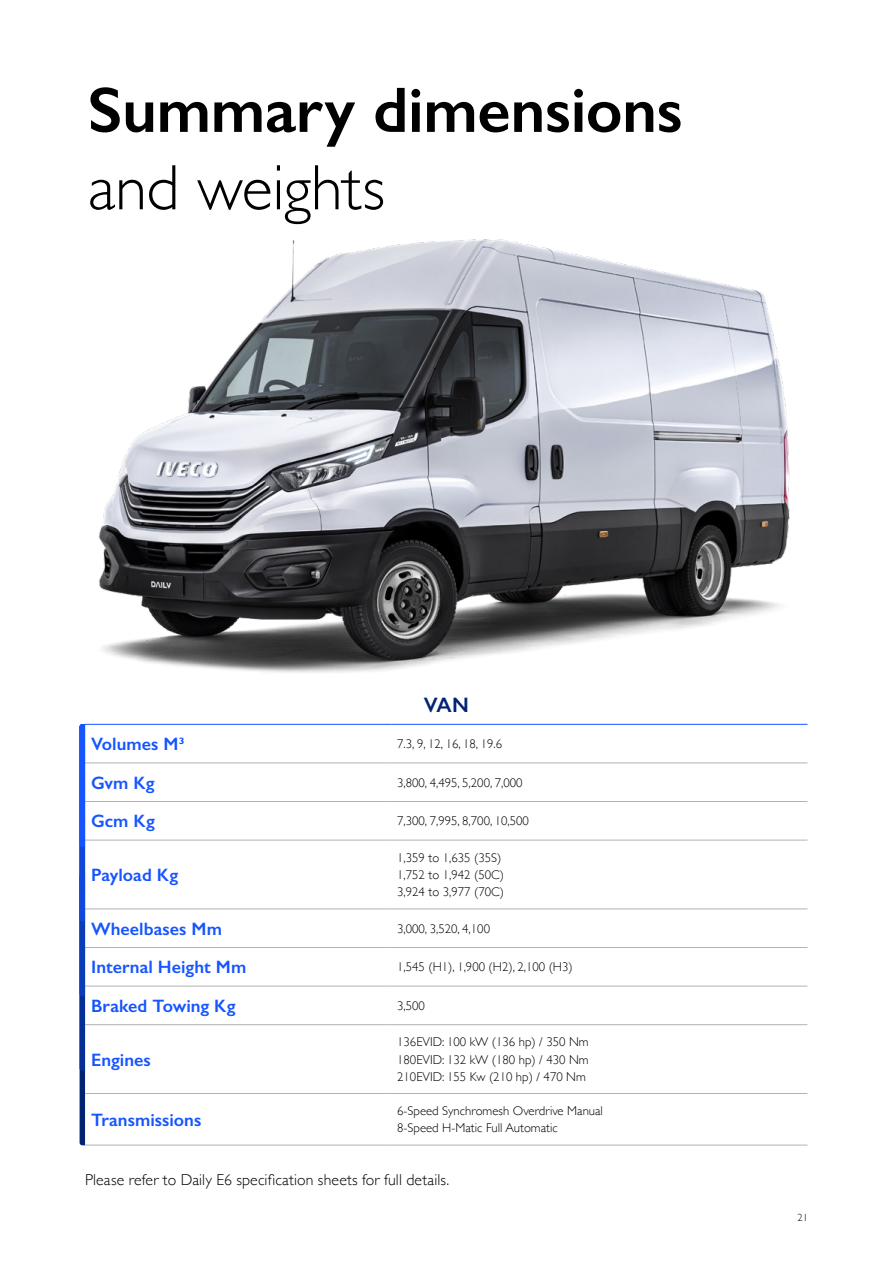
<style>
.page{position:relative;width:893px;height:1263px;background:#fff}
.page>*{position:absolute;margin:0;border:0;box-sizing:border-box;transform-origin:0 0}
.t1{font:600 64.5px "Gill Sans";letter-spacing:-.005em;color:#000}
.t2{font:300 64.5px "Gill Sans";letter-spacing:-.005em;color:#000}
.t3{font:600 21px "Gill Sans";color:#002373}
.t4{font:600 18px "Gill Sans";letter-spacing:.005em;color:#1554ff}
.t5{font:300 15.75px "Gill Sans";letter-spacing:.01em;color:#000}
.t6{font:300 12.75px/17.2px "Gill Sans";color:#000}
.t7{font:300 10.5px "Gill Sans";color:#000}
</style>
<div class="page">
<img style="left:79px;top:239px;width:729px;height:559px">
<div style="left:85px;top:683px;width:722px;height:41px;background:#fff"></div>
<hr style="left:85px;top:801px;width:306px;height:1px;background:#b3b3b3">
<hr style="left:391px;top:801px;width:416px;height:1px;background:#b3b3b3">
<hr style="left:85px;top:840px;width:306px;height:1px;background:#b3b3b3">
<hr style="left:391px;top:840px;width:416px;height:1px;background:#b3b3b3">
<hr style="left:85px;top:909px;width:306px;height:1px;background:#b3b3b3">
<hr style="left:391px;top:909px;width:416px;height:1px;background:#b3b3b3">
<hr style="left:85px;top:947px;width:306px;height:1px;background:#b3b3b3">
<hr style="left:391px;top:947px;width:416px;height:1px;background:#b3b3b3">
<hr style="left:85px;top:986px;width:306px;height:1px;background:#b3b3b3">
<hr style="left:391px;top:986px;width:416px;height:1px;background:#b3b3b3">
<hr style="left:85px;top:1024px;width:306px;height:1px;background:#b3b3b3">
<hr style="left:391px;top:1024px;width:416px;height:1px;background:#b3b3b3">
<hr style="left:85px;top:1093px;width:306px;height:1px;background:#b3b3b3">
<hr style="left:391px;top:1093px;width:416px;height:1px;background:#b3b3b3">
<hr style="left:85px;top:724px;width:306px;height:1px;background:#1554ff">
<hr style="left:391px;top:724px;width:416px;height:1px;background:#1554ff">
<hr style="left:85px;top:763px;width:306px;height:1px;background:#b3b3b3">
<hr style="left:391px;top:763px;width:416px;height:1px;background:#b3b3b3">
<hr style="left:85px;top:1145px;width:306px;height:1px;background:#b3b3b3">
<hr style="left:391px;top:1145px;width:416px;height:1px;background:#b3b3b3">
<svg style="left:80px;top:724px;width:5px;height:421px;background:#0b3ec1"></svg>
<h1 class="t1" style="left:88px;top:71px;width:596px">Summary dimensions</h1>
<h1 class="t2" style="left:88px;top:137px;width:299px">and weights</h1>
<h2 class="t3" style="left:424px;top:692px;width:47px">VAN</h2>
<h3 class="t4" style="left:91px;top:733px;width:95px">Volumes M³</h3>
<p class="t6" style="left:397px;top:735px;width:106px">7.3, 9, 12, 16, 18, 19.6</p>
<h3 class="t4" style="left:91px;top:772px;width:65px">Gvm Kg</h3>
<p class="t6" style="left:397px;top:773px;width:127px">3,800, 4,495, 5,200, 7,000</p>
<h3 class="t4" style="left:91px;top:810px;width:65px">Gcm Kg</h3>
<p class="t6" style="left:397px;top:812px;width:133px">7,300, 7,995, 8,700, 10,500</p>
<h3 class="t4" style="left:91px;top:864px;width:89px">Payload Kg</h3>
<p class="t6" style="left:397px;top:848px;width:108px">1,359 to 1,635 (35S)<br>1,752 to 1,942 (50C)<br>3,924 to 3,977 (70C)</p>
<h3 class="t4" style="left:91px;top:918px;width:132px">Wheelbases Mm</h3>
<p class="t6" style="left:397px;top:919px;width:94px">3,000, 3,520, 4,100</p>
<h3 class="t4" style="left:91px;top:956px;width:157px">Internal Height Mm</h3>
<p class="t6" style="left:397px;top:958px;width:177px">1,545 (H1), 1,900 (H2), 2,100 (H3)</p>
<h3 class="t4" style="left:91px;top:995px;width:146px">Braked Towing Kg</h3>
<p class="t6" style="left:397px;top:996px;width:29px">3,500</p>
<h3 class="t4" style="left:91px;top:1049px;width:61px">Engines</h3>
<p class="t6" style="left:397px;top:1033px;width:193px;text-align:justify">136EVID: 100 kW (136 hp) / 350 Nm 180EVID: 132 kW (180 hp) / 430 Nm 210EVID: 155 Kw (210 hp) / 470 Nm</p>
<h3 class="t4" style="left:91px;top:1109px;width:112px">Transmissions</h3>
<p class="t6" style="left:397px;top:1102px;width:207px">6-Speed Synchromesh Overdrive Manual<br>8-Speed H-Matic Full Automatic</p>
<p class="t5" style="left:85px;top:1167px;width:366px">Please refer to Daily E6 specification sheets for full details.</p>
<p class="t7" style="left:797px;top:1210px;width:12px">21</p>
</div>
